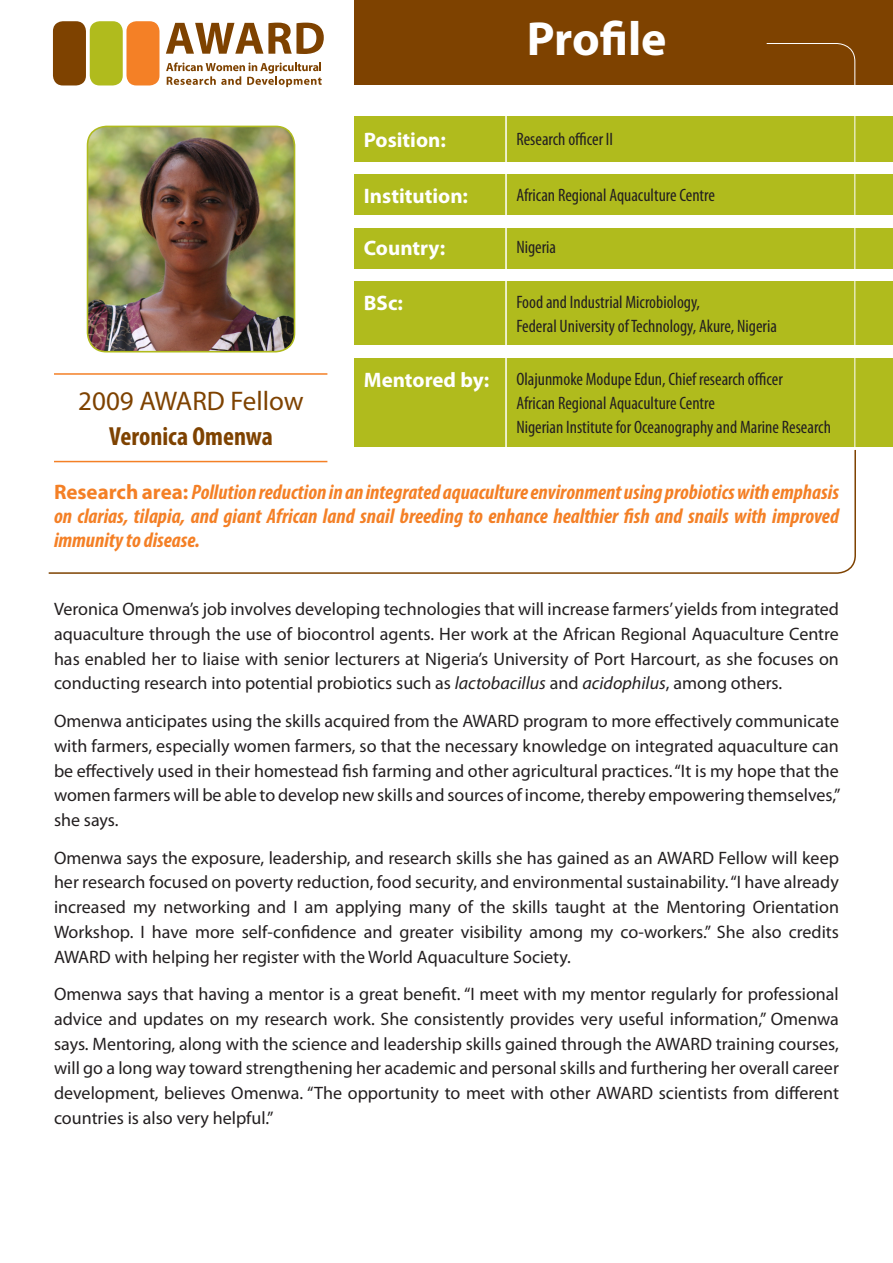
<style>
.page{position:relative;width:893px;height:1263px;background:#fff}
.page>*{position:absolute;margin:0;border:0;box-sizing:border-box;transform-origin:0 0}
.t1{font:700 48px "Myriad Pro";letter-spacing:-.005em;color:#fff}
.t2{font:27px "Myriad Pro";color:#7e4200}
.t3{font:700 condensed 26.25px "Myriad Pro";color:#7e4200}
.t4{font:italic 700 condensed 21px/24px "Myriad Pro";color:#f48026;text-align:justify}
.t5{font:700 21px "Myriad Pro";color:#fff}
.t6{font:18px/24.8px "Myriad Pro";color:#231f20;text-align:justify}
.t7{font:condensed 18px "Myriad Pro";color:#231f20}
.s1{font-style:normal;font-stretch:normal}
.s2{font-style:italic}
</style>
<div class="page">
<div style="left:354px;top:0;width:539px;height:85px;background:#7e4200"></div>
<svg style="left:166px;top:23px;width:158px;height:31px"></svg>
<svg style="left:166px;top:63px;width:156px;height:24px"></svg>
<div style="left:53px;top:21px;width:33px;height:64px;background:#7e4200;border-radius:10px"></div>
<div style="left:90px;top:21px;width:33px;height:64px;background:#b0bb1d;border-radius:10px"></div>
<div style="left:126px;top:21px;width:33px;height:64px;background:#f48026;border-radius:10px"></div>
<svg style="left:48px;top:451px;width:808px;height:123px"></svg>
<hr style="left:54px;top:373px;width:273px;height:2px;background:#f48026">
<hr style="left:54px;top:461px;width:273px;height:1px;background:#f48026">
<img style="left:88px;top:126px;width:206px;height:226px">
<div style="left:87px;top:126px;width:208px;height:226px;border:2px solid #b0bb1d;border-radius:19px"></div>
<div style="left:354px;top:175px;width:539px;height:40px;background:#b0bb1d"></div>
<div style="left:354px;top:117px;width:539px;height:45px;background:#b0bb1d"></div>
<div style="left:354px;top:228px;width:539px;height:41px;background:#b0bb1d"></div>
<div style="left:354px;top:281px;width:539px;height:64px;background:#b0bb1d"></div>
<div style="left:354px;top:359px;width:539px;height:88px;background:#b0bb1d"></div>
<hr style="left:505px;top:113px;width:2px;height:450px;background:#fff">
<svg style="left:766px;top:43px;width:90px;height:408px"></svg>
<p class="t2" style="left:78px;top:384px;width:227px">2009 AWARD Fellow</p>
<p class="t3" style="left:109px;top:420px;width:165px">Veronica Omenwa</p>
<p class="t1" style="left:527px;top:8px;width:141px">Profile</p>
<p class="t5" style="left:364px;top:126px;width:84px">Position:</p>
<p class="t5" style="left:364px;top:182px;width:106px">Institution:</p>
<p class="t5" style="left:364px;top:234px;width:83px">Country:</p>
<p class="t5" style="left:364px;top:290px;width:41px">BSc:</p>
<p class="t5" style="left:364px;top:367px;width:127px">Mentored by:</p>
<p class="t7" style="left:516px;top:128px;width:98px">Research officer II</p>
<p class="t7" style="left:516px;top:184px;width:200px">African Regional Aquaculture Centre</p>
<p class="t7" style="left:516px;top:236px;width:41px">Nigeria</p>
<p class="t7" style="left:516px;top:291px;width:185px">Food and Industrial Microbiology,</p>
<p class="t7" style="left:516px;top:315px;width:262px">Federal University of Technology, Akure, Nigeria</p>
<p class="t7" style="left:516px;top:368px;width:268px">Olajunmoke Modupe Edun, Chief research officer</p>
<p class="t7" style="left:516px;top:392px;width:200px">African Regional Aquaculture Centre</p>
<p class="t7" style="left:516px;top:416px;width:316px">Nigerian Institute for Oceanography and Marine Research</p>
<p class="t4" style="left:54px;top:479px;width:786px"><span class="s1">Research area:</span> Pollution reduction in an integrated aquaculture environment using probiotics with emphasis on clarias, tilapia, and giant African land snail breeding to enhance healthier fish and snails with improved immunity to disease.</p>
<p class="t6" style="left:54px;top:596px;width:786px">Veronica Omenwa’s job involves developing technologies that will increase farmers’ yields from integrated aquaculture through the use of biocontrol agents. Her work at the African Regional Aquaculture Centre has enabled her to liaise with senior lecturers at Nigeria’s University of Port Harcourt, as she focuses on conducting research into potential probiotics such as <span class="s2">lactobacillus</span> and <span class="s2">acidophilus</span>, among others.</p>
<p class="t6" style="left:54px;top:708px;width:788px">Omenwa anticipates using the skills acquired from the AWARD program to more effectively communicate with farmers, especially women farmers, so that the necessary knowledge on integrated aquaculture can be effectively used in their homestead fish farming and other agricultural practices. “It is my hope that the women farmers will be able to develop new skills and sources of income, thereby empowering themselves,” she says.</p>
<p class="t6" style="left:54px;top:845px;width:786px">Omenwa says the exposure, leadership, and research skills she has gained as an AWARD Fellow will keep her research focused on poverty reduction, food security, and environmental sustainability. “I have already increased my networking and I am applying many of the skills taught at the Mentoring Orientation Workshop. I have more self-confidence and greater visibility among my co-workers.” She also credits AWARD with helping her register with the World Aquaculture Society.</p>
<p class="t6" style="left:54px;top:981px;width:786px">Omenwa says that having a mentor is a great benefit. “I meet with my mentor regularly for professional advice and updates on my research work. She consistently provides very useful information,” Omenwa says. Mentoring, along with the science and leadership skills gained through the AWARD training courses, will go a long way toward strengthening her academic and personal skills and furthering her overall career development, believes Omenwa. “The opportunity to meet with other AWARD scientists from different countries is also very helpful.”</p>
</div>
